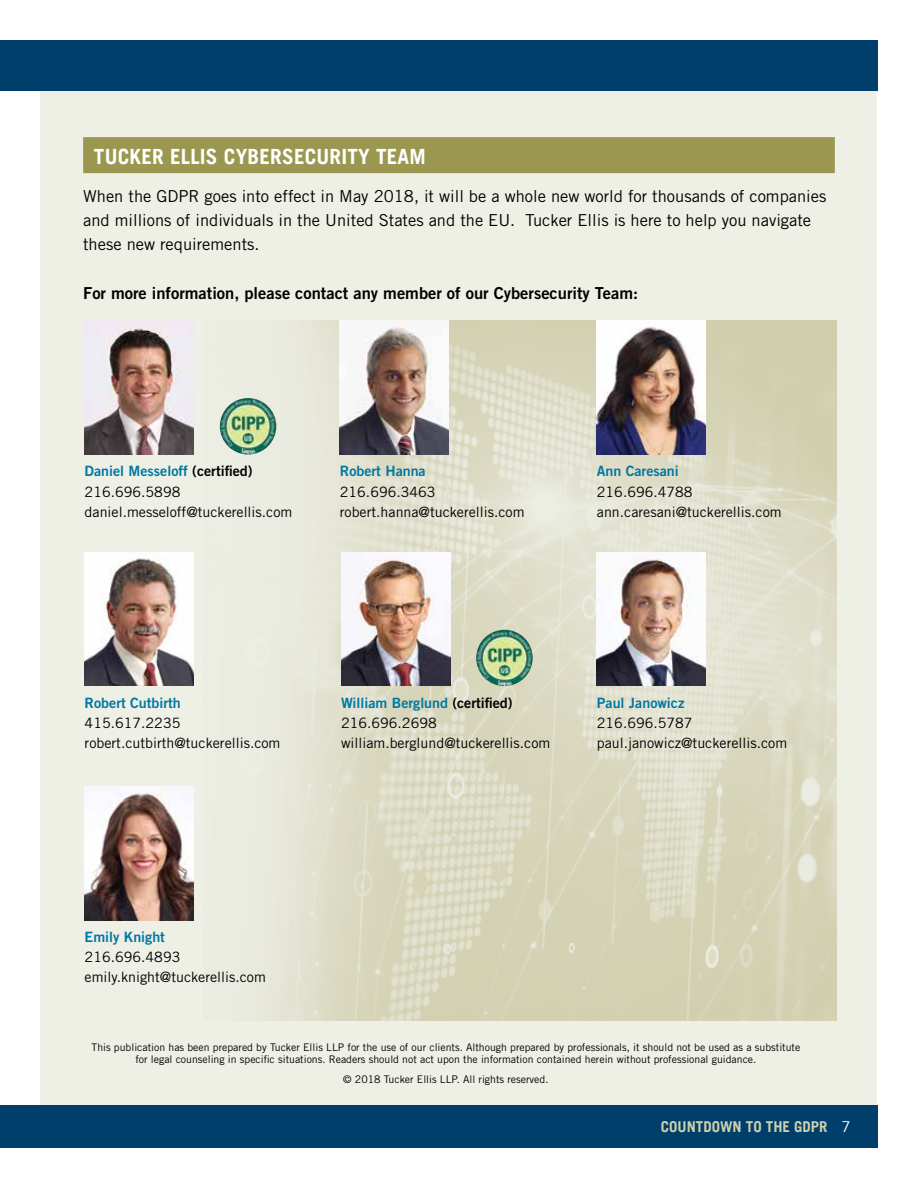
<style>
.page{position:relative;width:918px;height:1188px;background:#fff}
.page>*{position:absolute;margin:0;border:0;box-sizing:border-box;transform-origin:0 0}
.t1{font:700 21px "Trade Gothic LT";letter-spacing:.01em;color:#fff}
.t2{font:16.5px/24px "Trade Gothic LT Std";color:#000}
.t3{font:16.5px "Trade Gothic LT Std Bd 2";color:#000}
.t4{font:700 15px "Trade Gothic LT";color:#ccd0ac}
.t5{font:14.25px/20.2px "Trade Gothic LT Std";color:#000}
.t6{font:14.25px "Trade Gothic LT Std Bd 2";color:#0077a2}
.t7{font:10.5px/12.6px "Trade Gothic LT Std";color:#000;text-align:center}
.s1{color:#000}
.s2{font-family:"Trade Gothic LT Std";font-weight:400;color:#fff}
</style>
<div class="page">
<div style="left:40px;top:92px;width:838px;height:1013px;background:#eeefe5"></div>
<img style="left:219px;top:321px;width:618px;height:699px">
<div style="left:0;top:40px;width:878px;height:51px;background:#003e6b"></div>
<div style="left:0;top:1105px;width:878px;height:43px;background:#003e6b"></div>
<div style="left:83px;top:137px;width:752px;height:36px;background:#9b9751"></div>
<img style="left:340px;top:321px;width:109px;height:134px">
<img style="left:85px;top:321px;width:109px;height:134px">
<img style="left:341px;top:552px;width:109px;height:134px">
<img style="left:597px;top:552px;width:109px;height:134px">
<img style="left:85px;top:786px;width:109px;height:134px">
<img style="left:597px;top:321px;width:109px;height:134px">
<img style="left:85px;top:552px;width:109px;height:134px">
<img style="left:476px;top:630px;width:57px;height:56px;border-radius:28px">
<img style="left:220px;top:398px;width:56px;height:57px;border-radius:28px">
<h1 class="t1" style="left:94px;top:144px;width:333px">TUCKER ELLIS CYBERSECURITY TEAM</h1>
<p class="t2" style="left:83px;top:184px;width:745px">When the GDPR goes into effect in May 2018, it will be a whole new world for thousands of companies and millions of individuals in the United States and the EU. Tucker Ellis is here to help you navigate these new requirements.</p>
<p class="t3" style="left:83px;top:283px;width:557px">For more information, please contact any member of our Cybersecurity Team:</p>
<p class="t6" style="left:85px;top:463px;width:169px">Daniel Messeloff <span class="s1">(certified)</span></p>
<p class="t5" style="left:85px;top:481px;width:209px">216.696.5898 daniel.messeloff@tuckerellis.com</p>
<p class="t6" style="left:340px;top:463px;width:87px">Robert Hanna</p>
<p class="t5" style="left:340px;top:481px;width:186px">216.696.3463 robert.hanna@tuckerellis.com</p>
<p class="t6" style="left:597px;top:463px;width:83px">Ann Caresani</p>
<p class="t5" style="left:597px;top:481px;width:186px">216.696.4788 ann.caresani@tuckerellis.com</p>
<p class="t6" style="left:85px;top:694px;width:98px">Robert Cutbirth</p>
<p class="t5" style="left:85px;top:713px;width:197px">415.617.2235 robert.cutbirth@tuckerellis.com</p>
<p class="t6" style="left:341px;top:694px;width:173px">William Berglund <span class="s1">(certified)</span></p>
<p class="t5" style="left:341px;top:713px;width:211px">216.696.2698 william.berglund@tuckerellis.com</p>
<p class="t6" style="left:597px;top:694px;width:89px">Paul Janowicz</p>
<p class="t5" style="left:597px;top:713px;width:192px">216.696.5787 paul.janowicz@tuckerellis.com</p>
<p class="t6" style="left:85px;top:928px;width:82px">Emily Knight</p>
<p class="t5" style="left:85px;top:947px;width:183px">216.696.4893 emily.knight@tuckerellis.com</p>
<p class="t7" style="left:92px;top:1041px;width:710px">This publication has been prepared by Tucker Ellis LLP for the use of our clients. Although prepared by professionals, it should not be used as a substitute for legal counseling in specific situations. Readers should not act upon the information contained herein without professional guidance.</p>
<p class="t7" style="left:343px;top:1073px;width:207px">© 2018 Tucker Ellis LLP. All rights reserved.</p>
<p class="t4" style="left:661px;top:1117px;width:191px">COUNTDOWN TO THE GDPR <span class="s2">7</span></p>
</div>
